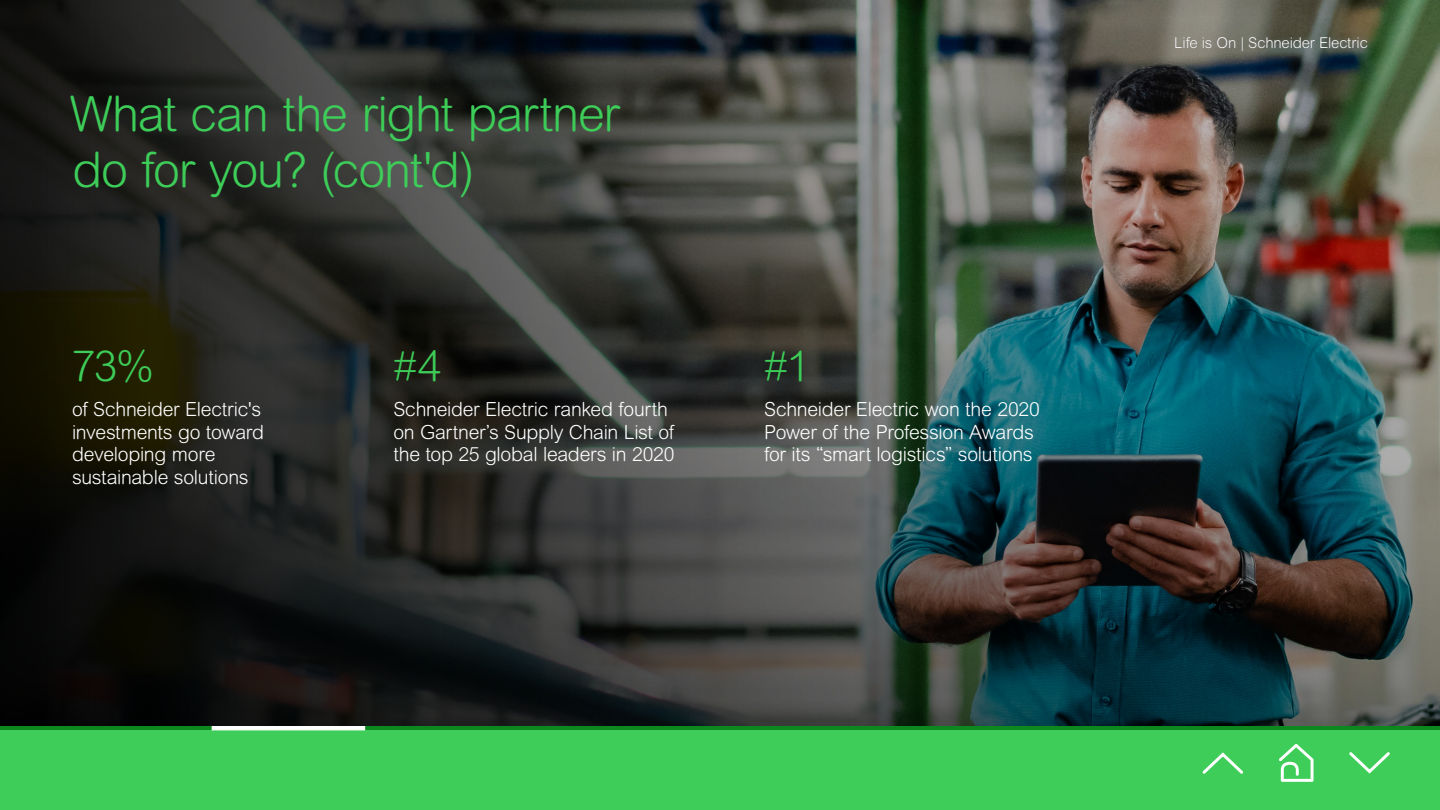
<style>
.page{position:relative;width:1440px;height:810px;background:#fff}
.page>*{position:absolute;margin:0;border:0;box-sizing:border-box;transform-origin:0 0}
.t1{font:300 48.75px/56.2px "Arial Rounded MT Pro";letter-spacing:-.025em;color:#3dcd58}
.t2{font:300 42.75px "Arial Rounded MT Pro";color:#3dcd58}
.t3{font:300 19.5px/22.5px "Arial Rounded MT Pro";letter-spacing:-.015em;color:#fff}
.t4{font:300 15px "Arial Rounded MT Pro";letter-spacing:-.01em;color:#fff}
</style>
<div class="page">
<div style="left:0;top:726px;width:1440px;height:84px;background:#3dcd58"></div>
<hr style="left:0;top:726px;width:1440px;height:4px;background:#0c881e">
<svg style="left:1279px;top:744px;width:35px;height:38px"></svg>
<svg style="left:1202px;top:752px;width:42px;height:22px"></svg>
<svg style="left:1349px;top:752px;width:41px;height:22px"></svg>
<svg style="left:212px;top:726px;width:153px;height:4px"></svg>
<img style="left:1330px;top:0;width:110px;height:726px">
<img style="left:0;top:0;width:1330px;height:726px">
<h1 class="t1" style="left:70px;top:87px;width:552px">What can the right partner do for you? (cont'd)</h1>
<h2 class="t2" style="left:72px;top:341px;width:83px">73%</h2>
<p class="t3" style="left:72px;top:399px;width:194px">of Schneider Electric's investments go toward developing more sustainable solutions</p>
<h2 class="t2" style="left:393px;top:341px;width:50px">#4</h2>
<p class="t3" style="left:393px;top:399px;width:283px">Schneider Electric ranked fourth on Gartner’s Supply Chain List of the top 25 global leaders in 2020</p>
<h2 class="t2" style="left:764px;top:341px;width:48px">#1</h2>
<p class="t3" style="left:764px;top:399px;width:277px">Schneider Electric won the 2020<br>Power of the Profession Awards for its “smart logistics” solutions</p>
<p class="t4" style="left:1174px;top:34px;width:195px">Life is On | Schneider Electric</p>
</div>
